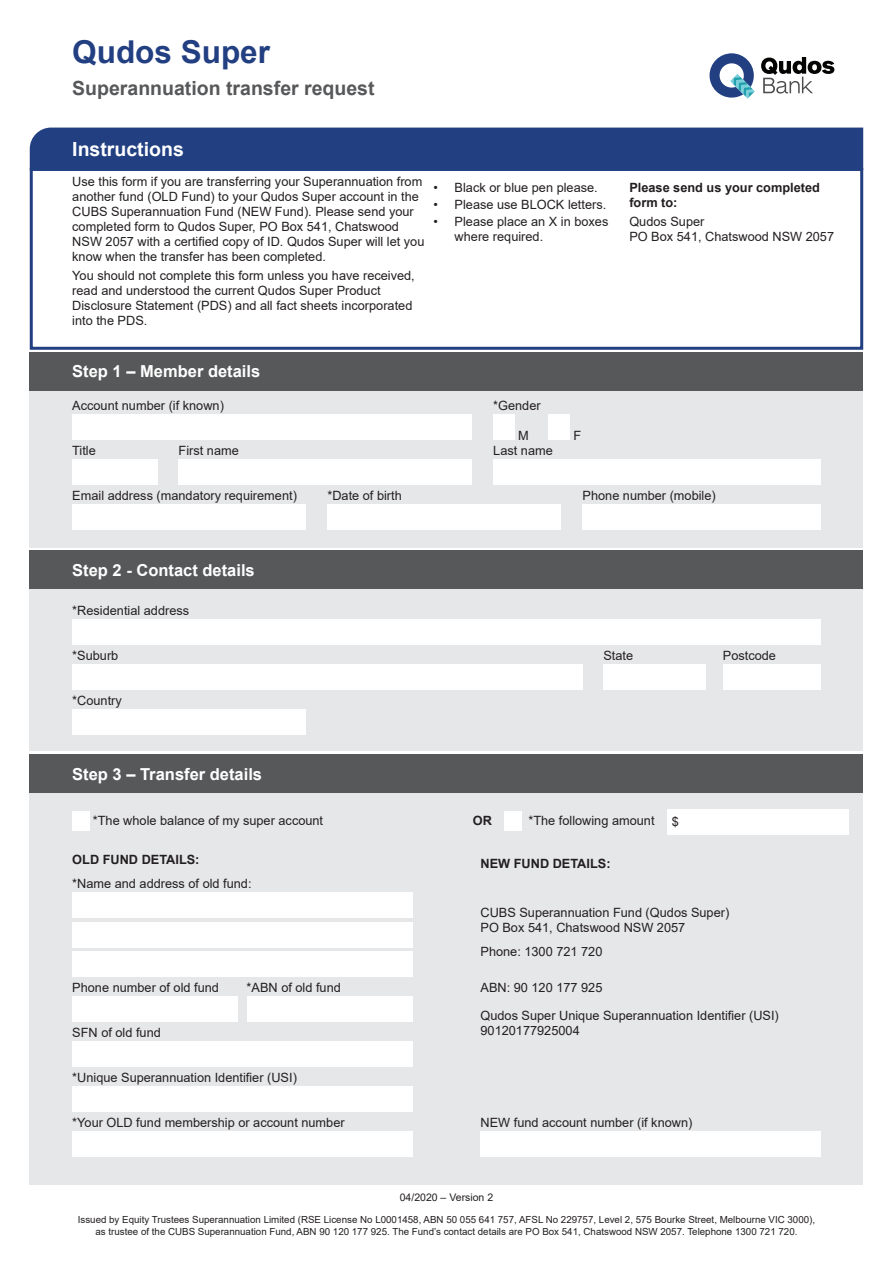
<style>
.page{position:relative;width:893px;height:1263px;background:#fff}
.page>*{position:absolute;margin:0;border:0;box-sizing:border-box;transform-origin:0 0}
.t1{font:700 31.5px "Arial";color:#223f82}
.Heading_1{font:700 19.5px "Arial";color:#57585a}
.t2{font:700 19.5px "Arial";color:#fff}
.Heading_2_Reverse{font:700 16.5px "Arial";color:#fff}
.Field{font:12.75px/15px "Arial";color:#231f20}
.Field-2{font:700 12.75px/15px "Arial";color:#231f20}
.t3{font:10.5px "Arial";color:#231f20}
.t4{font:9.75px/12px "Arial";color:#231f20;text-align:center}
</style>
<div class="page">
<div style="left:30px;top:390px;width:833px;height:157px;background:#e6e7e9"></div>
<div style="left:30px;top:793px;width:833px;height:391px;background:#e6e7e9"></div>
<div style="left:30px;top:589px;width:833px;height:161px;background:#e6e7e9"></div>
<div style="left:30px;top:352px;width:833px;height:38px;background:#57585a"></div>
<div style="left:30px;top:755px;width:833px;height:38px;background:#57585a"></div>
<div style="left:30px;top:551px;width:833px;height:38px;background:#57585a"></div>
<div style="left:30px;top:128px;width:833px;height:40px;background:#223f82"></div>
<div style="left:30px;top:168px;width:833px;height:182px;border:3px solid #223f82"></div>
<div style="left:72px;top:414px;width:400px;height:26px;background:#fff"></div>
<div style="left:493px;top:414px;width:21px;height:26px;background:#fff"></div>
<div style="left:549px;top:414px;width:21px;height:26px;background:#fff"></div>
<div style="left:72px;top:459px;width:85px;height:26px;background:#fff"></div>
<div style="left:179px;top:459px;width:293px;height:26px;background:#fff"></div>
<div style="left:493px;top:459px;width:328px;height:26px;background:#fff"></div>
<div style="left:72px;top:504px;width:234px;height:26px;background:#fff"></div>
<div style="left:327px;top:504px;width:234px;height:26px;background:#fff"></div>
<div style="left:583px;top:504px;width:238px;height:26px;background:#fff"></div>
<div style="left:72px;top:812px;width:17px;height:19px;background:#fff"></div>
<div style="left:504px;top:812px;width:17px;height:19px;background:#fff"></div>
<div style="left:72px;top:892px;width:340px;height:25px;background:#fff"></div>
<div style="left:72px;top:922px;width:340px;height:25px;background:#fff"></div>
<div style="left:72px;top:952px;width:340px;height:25px;background:#fff"></div>
<div style="left:72px;top:996px;width:166px;height:26px;background:#fff"></div>
<div style="left:247px;top:996px;width:165px;height:26px;background:#fff"></div>
<div style="left:72px;top:1041px;width:340px;height:26px;background:#fff"></div>
<div style="left:72px;top:1086px;width:340px;height:26px;background:#fff"></div>
<div style="left:72px;top:1131px;width:340px;height:26px;background:#fff"></div>
<div style="left:480px;top:1131px;width:341px;height:26px;background:#fff"></div>
<div style="left:72px;top:620px;width:749px;height:25px;background:#fff"></div>
<div style="left:72px;top:664px;width:511px;height:26px;background:#fff"></div>
<div style="left:604px;top:664px;width:102px;height:26px;background:#fff"></div>
<div style="left:723px;top:664px;width:98px;height:26px;background:#fff"></div>
<div style="left:72px;top:709px;width:234px;height:26px;background:#fff"></div>
<div style="left:668px;top:809px;width:181px;height:25px;background:#fff"></div>
<svg style="left:709px;top:53px;width:46px;height:46px"></svg>
<svg style="left:761px;top:57px;width:73px;height:37px"></svg>
<p class="t1" style="left:72px;top:30px;width:199px">Qudos Super</p>
<p class="Heading_1" style="left:72px;top:75px;width:304px">Superannuation transfer request</p>
<p class="t2" style="left:72px;top:135px;width:113px">Instructions</p>
<p class="Field" style="left:72px;top:174px;width:354px">Use this form if you are transferring your Superannuation from another fund (OLD Fund) to your Qudos Super account in the CUBS Superannuation Fund (NEW Fund). Please send your completed form to Qudos Super, PO Box 541, Chatswood NSW 2057 with a certified copy of ID. Qudos Super will let you know when the transfer has been completed.</p>
<p class="Field" style="left:72px;top:268px;width:344px">You should not complete this form unless you have received, read and understood the current Qudos Super Product Disclosure Statement (PDS) and all fact sheets incorporated into the PDS.</p>
<p class="Field" style="left:433px;top:180px;width:166px">• Black or blue pen please.</p>
<p class="Field" style="left:433px;top:197px;width:174px">• Please use BLOCK letters.</p>
<p class="Field" style="left:455px;top:214px;width:155px;text-indent:-21px">• Please place an X in boxes where required.</p>
<p class="Heading_2_Reverse" style="left:72px;top:360px;width:189px">Step 1 – Member details</p>
<p class="Field-2" style="left:629px;top:180px;width:192px">Please send us your completed form to:</p>
<p class="Field" style="left:629px;top:214px;width:206px">Qudos Super<br>PO Box 541, Chatswood NSW 2057</p>
<p class="Field" style="left:72px;top:398px;width:153px">Account number (if known)</p>
<p class="Field" style="left:493px;top:398px;width:49px">*Gender</p>
<p class="Field" style="left:518px;top:428px;width:12px">M</p>
<p class="Field" style="left:573px;top:428px;width:9px">F</p>
<p class="Field" style="left:72px;top:443px;width:25px">Title</p>
<p class="Field" style="left:179px;top:443px;width:62px">First name</p>
<p class="Field" style="left:493px;top:443px;width:61px">Last name</p>
<p class="Field" style="left:72px;top:488px;width:226px">Email address (mandatory requirement)</p>
<p class="Field" style="left:327px;top:488px;width:76px">*Date of birth</p>
<p class="Field" style="left:583px;top:488px;width:135px">Phone number (mobile)</p>
<p class="Heading_2_Reverse" style="left:72px;top:558px;width:184px">Step 2 - Contact details</p>
<p class="Field" style="left:72px;top:603px;width:118px">*Residential address</p>
<p class="Field" style="left:72px;top:648px;width:48px">*Suburb</p>
<p class="Field" style="left:603px;top:648px;width:31px">State</p>
<p class="Field" style="left:723px;top:648px;width:55px">Postcode</p>
<p class="Field" style="left:72px;top:693px;width:51px">*Country</p>
<p class="Heading_2_Reverse" style="left:72px;top:762px;width:191px">Step 3 – Transfer details</p>
<p class="Field" style="left:93px;top:813px;width:232px">*The whole balance of my super account</p>
<p class="Field-2" style="left:473px;top:813px;width:21px">OR</p>
<p class="Field" style="left:528px;top:813px;width:128px">*The following amount</p>
<p class="Field-2" style="left:72px;top:852px;width:129px">OLD FUND DETAILS:</p>
<p class="Field" style="left:72px;top:875px;width:181px">*Name and address of old fund:</p>
<p class="Field" style="left:672px;top:814px;width:9px">$</p>
<p class="Field-2" style="left:480px;top:856px;width:132px">NEW FUND DETAILS:</p>
<p class="Field" style="left:480px;top:905px;width:250px">CUBS Superannuation Fund (Qudos Super)<br>PO Box 541, Chatswood NSW 2057</p>
<p class="Field" style="left:480px;top:944px;width:123px">Phone: 1300 721 720</p>
<p class="Field" style="left:480px;top:980px;width:123px">ABN: 90 120 177 925</p>
<p class="Field" style="left:480px;top:1008px;width:300px">Qudos Super Unique Superannuation Identifier (USI)<br>90120177925004</p>
<p class="Field" style="left:72px;top:980px;width:148px">Phone number of old fund</p>
<p class="Field" style="left:247px;top:980px;width:96px">*ABN of old fund</p>
<p class="Field" style="left:72px;top:1025px;width:90px">SFN of old fund</p>
<p class="Field" style="left:72px;top:1070px;width:226px">*Unique Superannuation Identifier (USI)</p>
<p class="Field" style="left:72px;top:1115px;width:274px">*Your OLD fund membership or account number</p>
<p class="Field" style="left:480px;top:1115px;width:213px">NEW fund account number (if known)</p>
<p class="t3" style="left:400px;top:1190px;width:95px">04/2020 – Version 2</p>
<p class="t4" style="left:78px;top:1213px;width:739px">Issued by Equity Trustees Superannuation Limited (RSE License No L0001458, ABN 50 055 641 757, AFSL No 229757, Level 2, 575 Bourke Street, Melbourne VIC 3000), as trustee of the CUBS Superannuation Fund, ABN 90 120 177 925. The Fund’s contact details are PO Box 541, Chatswood NSW 2057. Telephone 1300 721 720.</p>
</div>
